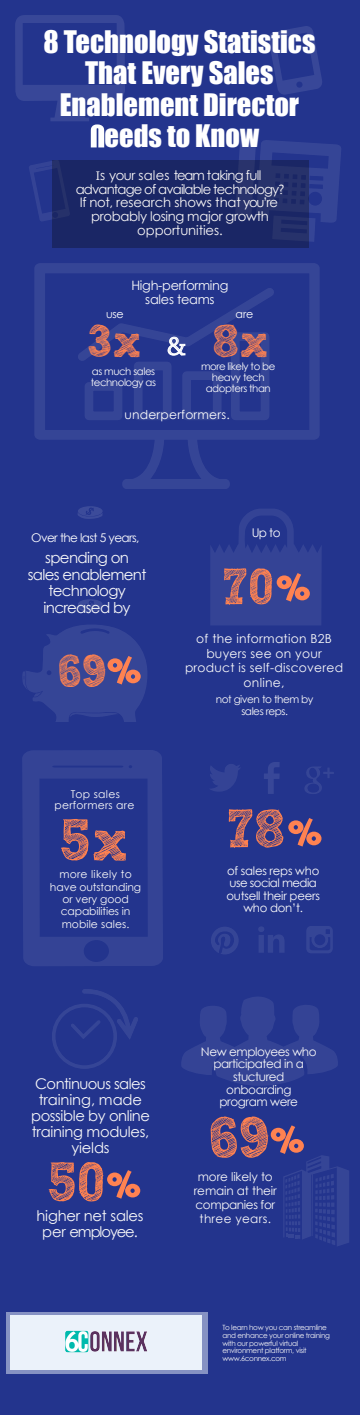
<style>
.page{position:relative;width:360px;height:1415px;background:#23348d}
.page>*{position:absolute;margin:0;border:0;box-sizing:border-box;transform-origin:0 0}
.t1{font:700 58.8px "freeversion Sketch Block";color:#ff8251}
.t2{font:700 55.5px "freeversion Sketch Block";color:#ff8251}
.t3{font:700 53.7px "freeversion Sketch Block";color:#ff8251}
.t4{font:700 50.7px "freeversion Sketch Block";color:#ff8251}
.t5{font:700 46.5px "freeversion Sketch Block";color:#ff8251}
.t6{font:700 46.11px "freeversion Sketch Block";color:#ff8251}
.t7{font:28.5px/31.5px "Impact";color:#fff;text-align:center}
.t8{font:15px/16.5px "Century Gothic";letter-spacing:-.045em;color:#f9f9f9;text-align:center}
.t9{font:14.7px/15.9px "Century Gothic";letter-spacing:-.02em;color:#f9f9f9;text-align:center}
.t10{font:13.2px/13.8px "Century Gothic";letter-spacing:-.025em;color:#f9f7f7;text-align:center}
.t11{font:12.9px/13.5px "Century Gothic";letter-spacing:-.02em;color:#fcfcfc;text-align:center}
.t12{font:12.3px/14.8px "Century Gothic";letter-spacing:.02em;color:#f9f9f9;text-align:center}
.t13{font:12.3px "Century Gothic";letter-spacing:.015em;color:#fcfcfc}
.t14{font:12px/12.6px "Century Gothic";letter-spacing:-.035em;color:#f9f9f9;text-align:center}
.t15{font:12px/13.8px "Century Gothic";letter-spacing:-.01em;color:#f9f9f9;text-align:center}
.t16{font:12px "Century Gothic";letter-spacing:-.05em;color:#fff}
.t17{font:11.7px/12.3px "Century Gothic";letter-spacing:-.02em;color:#fcfcfc;text-align:center}
.t18{font:11.1px "Century Gothic";letter-spacing:-.02em;color:#fff}
.t19{font:10.8px/12.3px "Century Gothic";letter-spacing:.005em;color:#f9f9f9;text-align:center}
.t20{font:10.8px/11.4px "Century Gothic";letter-spacing:.025em;color:#f9f9f9;text-align:center}
.t21{font:10.5px/12.6px "Century Gothic";letter-spacing:-.045em;color:#f9f9f9;text-align:center}
.t22{font:10.2px/11.1px "Century Gothic";letter-spacing:-.045em;color:#fcfcfc}
.t23{font:7.2px/7.5px "Century Gothic";letter-spacing:-.04em;color:#f9f9f9}
.s1{font-family:"Chaparral Pro"}
.s2{font-family:"Ebrima"}
.s3{font-family:"Chaparral Pro";font-weight:400;font-size:27.09px;color:#fff}
</style>
<div class="page">
<svg style="left:269px;top:26px;width:53px;height:69px"></svg>
<svg style="left:181px;top:997px;width:157px;height:89px"></svg>
<svg style="left:264px;top:762px;width:16px;height:32px"></svg>
<svg style="left:304px;top:767px;width:30px;height:27px"></svg>
<svg style="left:210px;top:764px;width:30px;height:27px"></svg>
<svg style="left:22px;top:750px;width:141px;height:216px"></svg>
<div style="left:52px;top:1003px;width:65px;height:66px;border:4px solid #fff;border-radius:50%"></div>
<svg style="left:71px;top:989px;width:67px;height:50px"></svg>
<svg style="left:78px;top:506px;width:25px;height:13px"></svg>
<svg style="left:306px;top:926px;width:27px;height:27px"></svg>
<svg style="left:211px;top:927px;width:28px;height:27px"></svg>
<svg style="left:258px;top:926px;width:26px;height:26px"></svg>
<svg style="left:34px;top:263px;width:286px;height:226px"></svg>
<svg style="left:29px;top:161px;width:23px;height:60px"></svg>
<svg style="left:239px;top:138px;width:102px;height:104px"></svg>
<svg style="left:78px;top:599px;width:25px;height:13px"></svg>
<div style="left:6px;top:1312px;width:201px;height:62px;background:#8692c3"></div>
<div style="left:10px;top:1315px;width:192px;height:55px;background:#ebf2fa"></div>
<img style="left:65px;top:1330px;width:82px;height:23px">
<svg style="left:271px;top:1125px;width:78px;height:121px"></svg>
<svg style="left:107px;top:1170px;width:33px;height:28px"></svg>
<svg style="left:288px;top:818px;width:33px;height:28px"></svg>
<svg style="left:210px;top:509px;width:112px;height:116px"></svg>
<svg style="left:22px;top:625px;width:125px;height:97px"></svg>
<svg style="left:78px;top:288px;width:196px;height:73px"></svg>
<div style="left:52px;top:160px;width:257px;height:88px;background:linear-gradient(to right,#182464,#212c68)"></div>
<svg style="left:15px;top:15px;width:110px;height:132px"></svg>
<h3 class="t7" style="left:43px;top:25px;width:273px">8 Technology Statistics<br>That Every Sales<br>Enablement Director eeds to Know</h3>
<p class="t10" style="left:76px;top:168px;width:210px"><span class="s1">I</span>s your sales team taking full advantage of available technology<span class="s2">?<br></span>If not, research shows that you’re probably losing major growth opportunities.</p>
<p class="t11" style="left:131px;top:278px;width:99px">High-performing sales teams</p>
<p class="t18" style="left:106px;top:306px;width:19px">use</p>
<p class="t18" style="left:236px;top:306px;width:19px">are</p>
<h3 class="t6" style="left:87px;top:323px;width:183px">3x <span class="s3">&amp;</span> 8x</h3>
<p class="t22" style="left:91px;top:366px;width:67px">as much sales technology as</p>
<p class="t22" style="left:201px;top:361px;width:76px;text-align:center">more likely to be heavy tech adopters than</p>
<p class="t13" style="left:124px;top:406px;width:107px">underperformers.</p>
<p class="t16" style="left:31px;top:529px;width:110px">Over the last 5 years,</p>
<p class="t16" style="left:252px;top:524px;width:30px">Up to</p>
<p class="t8" style="left:28px;top:549px;width:120px">spending on sales enablement technology increased by</p>
<h3 class="t5" style="left:58px;top:653px;width:51px">69</h3>
<h3 class="t4" style="left:222px;top:568px;width:53px">70</h3>
<p class="t12" style="left:185px;top:631px;width:160px">of the information B2B buyers see on your product is self-discovered online,</p>
<p class="t21" style="left:216px;top:692px;width:99px">not given to them by sales reps.</p>
<p class="t20" style="left:54px;top:788px;width:82px">Top sales performers are</p>
<h1 class="t1" style="left:59px;top:818px;width:71px">5x</h1>
<h3 class="t3" style="left:227px;top:808px;width:60px">78</h3>
<p class="t19" style="left:50px;top:868px;width:93px">more likely to have outstanding or very good capabilities in mobile sales.</p>
<p class="t17" style="left:226px;top:864px;width:95px">of sales reps who use social media outsell their peers who don’t.</p>
<p class="t9" style="left:31px;top:1076px;width:121px">Continuous sales training, made possible by online training modules, yields</p>
<h2 class="t2" style="left:47px;top:1161px;width:59px">50</h2>
<p class="t9" style="left:37px;top:1207px;width:109px">higher net sales per employee.</p>
<p class="t14" style="left:201px;top:1045px;width:117px">New employees who participated in a stuctured onboarding program were</p>
<h1 class="t1" style="left:209px;top:1115px;width:63px">69</h1>
<p class="t15" style="left:194px;top:1170px;width:85px">more likely to remain at their companies for three years.</p>
<p class="t23" style="left:222px;top:1324px;width:109px">To learn how you can streamline and enhance your online training with our powerful virtual environment platform, visit www.6connex.com</p>
</div>
